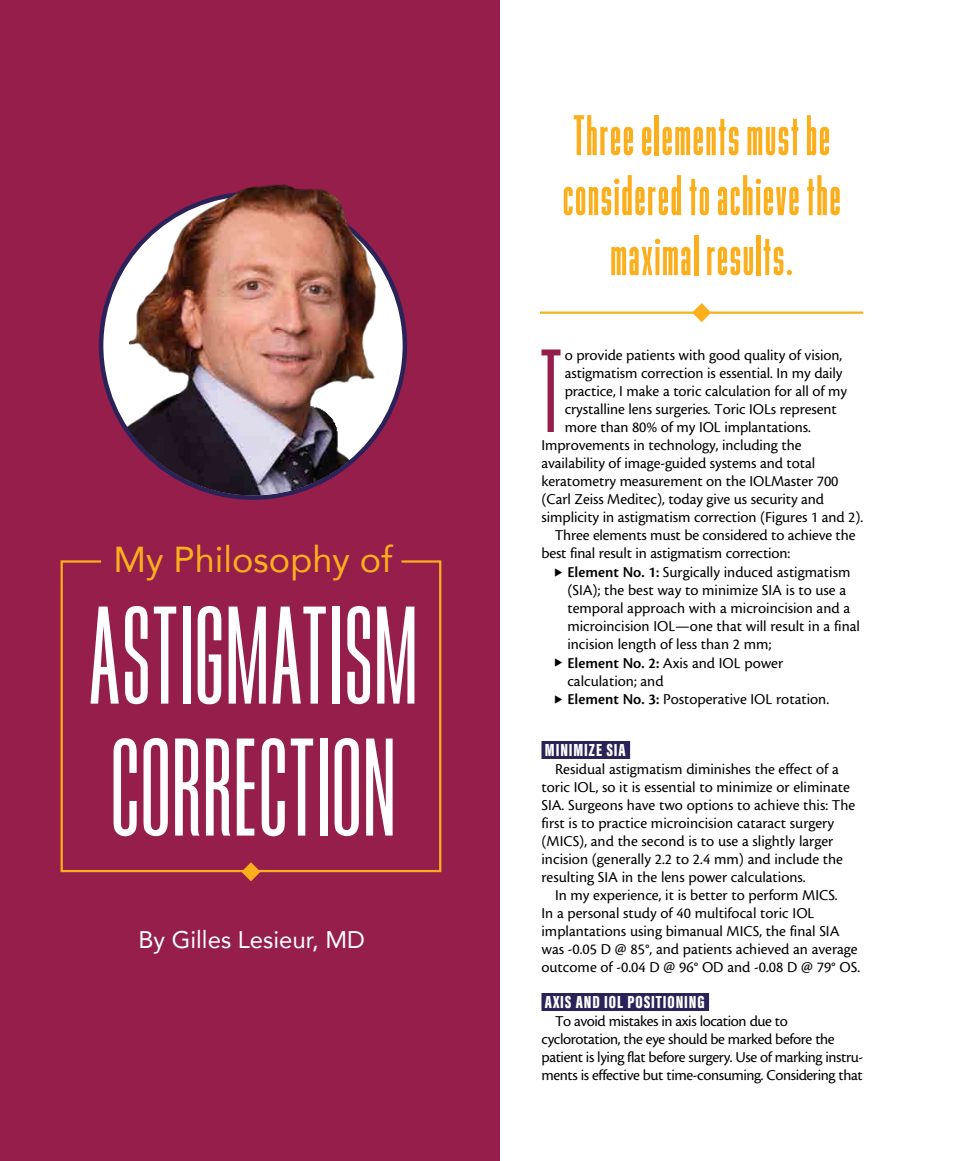
<style>
.page{position:relative;width:972px;height:1161px;background:#fff}
.page>*{position:absolute;margin:0;border:0;box-sizing:border-box;transform-origin:0 0}
.t1{font:145.5px/132px "Bee Three";letter-spacing:.01em;color:#fff}
.t2{font:123.75px "Bee Three";color:#961e4b}
.t3{font:60px/60px "Bee Four";letter-spacing:.02em;color:#fcaf1d;text-align:center}
.t4{font:36px "Avenir";color:#fcaf1d}
.t5{font:24px "Avenir";color:#fff}
.t6{font:900 18px "Acumin Pro Extra Cond";letter-spacing:.05em;color:#fff}
.t7{font:15.75px/18px "Cronos MM 408 10";color:#000}
.t8{font:15.75px/18px "Cronos MM 408 10";letter-spacing:-.025em;color:#000}
.s1{font-family:"Cronos MM 574 10"}
</style>
<div class="page">
<div style="left:542px;top:741px;width:88px;height:18px;background:#2a2258"></div>
<div style="left:542px;top:993px;width:167px;height:18px;background:#2a2258"></div>
<div style="left:0;top:0;width:500px;height:1161px;background:#961e4b"></div>
<svg style="left:101px;top:194px;width:304px;height:304px;background:#d3d1dc"></svg>
<img style="left:125px;top:184px;width:278px;height:311px">
<svg style="left:60px;top:560px;width:382px;height:313px"></svg>
<svg style="left:241px;top:862px;width:20px;height:19px"></svg>
<hr style="left:540px;top:312px;width:323px;height:2px;background:#fcaf1d">
<svg style="left:692px;top:303px;width:19px;height:19px"></svg>
<h3 class="t4" style="left:114px;top:530px;width:280px">My Philosophy of</h3>
<h1 class="t1" style="left:89px;top:592px;width:330px">ASTIGMATISM<br>CORRECTION</h1>
<h3 class="t5" style="left:138px;top:920px;width:228px">By Gilles Lesieur, MD</h3>
<h3 class="t3" style="left:563px;top:106px;width:280px">Three elements must be considered to achieve the maximal results.</h3>
<h2 class="t2" style="left:540px;top:326px;width:24px">T</h2>
<p class="t7" style="left:565px;top:346px;width:279px">o provide patients with good quality of vision,</p>
<p class="t7" style="left:565px;top:364px;width:279px">astigmatism correction is essential. In my daily</p>
<p class="t7" style="left:565px;top:382px;width:284px">practice, I make a toric calculation for all of my</p>
<p class="t7" style="left:565px;top:400px;width:274px">crystalline lens surgeries. Toric IOLs represent</p>
<p class="t7" style="left:565px;top:418px;width:248px">more than 80% of my IOL implantations.</p>
<p class="t7" style="left:542px;top:436px;width:261px">Improvements in technology, including the</p>
<p class="t7" style="left:542px;top:454px;width:275px">availability of image-guided systems and total</p>
<p class="t7" style="left:542px;top:472px;width:299px">keratometry measurement on the IOLMaster 700</p>
<p class="t7" style="left:542px;top:490px;width:284px">(Carl Zeiss Meditec), today give us security and</p>
<p class="t7" style="left:542px;top:508px;width:323px">simplicity in astigmatism correction (Figures 1 and 2).</p>
<p class="t7" style="left:555px;top:526px;width:302px">Three elements must be considered to achieve the</p>
<p class="t7" style="left:542px;top:544px;width:250px">best final result in astigmatism correction:</p>
<p class="t7" style="left:567px;top:563px;width:294px"><span class="s1">Element No. 1:</span> Surgically induced astigmatism (SIA); the best way to minimize SIA is to use a temporal approach with a microincision and a microincision IOL—one that will result in a final incision length of less than 2 mm;</p>
<p class="t7" style="left:567px;top:654px;width:217px"><span class="s1">Element No. 2:</span> Axis and IOL power calculation; and</p>
<p class="t7" style="left:567px;top:691px;width:263px"><span class="s1">Element No. 3:</span> Postoperative IOL rotation.</p>
<p class="t6" style="left:545px;top:739px;width:82px">MINIMIZE SIA</p>
<p class="t7" style="left:542px;top:760px;width:315px;text-indent:13px">Residual astigmatism diminishes the effect of a toric IOL, so it is essential to minimize or eliminate SIA. Surgeons have two options to achieve this: The first is to practice microincision cataract surgery (MICS), and the second is to use a slightly larger incision (generally 2.2 to 2.4 mm) and include the resulting SIA in the lens power calculations.</p>
<p class="t7" style="left:542px;top:886px;width:320px;text-indent:13px">In my experience, it is better to perform MICS.<br>In a personal study of 40 multifocal toric IOL implantations using bimanual MICS, the final SIA was -0.05 D @ 85°, and patients achieved an average outcome of -0.04 D @ 96° OD and -0.08 D @ 79° OS.</p>
<p class="t6" style="left:545px;top:991px;width:161px">AXIS AND IOL POSITIONING</p>
<p class="t8" style="left:542px;top:1012px;width:323px;text-indent:13px">To avoid mistakes in axis location due to cyclorotation, the eye should be marked before the patient is lying flat before surgery. Use of marking instru&shy;ments is effective but time-consuming. Considering that</p>
</div>
